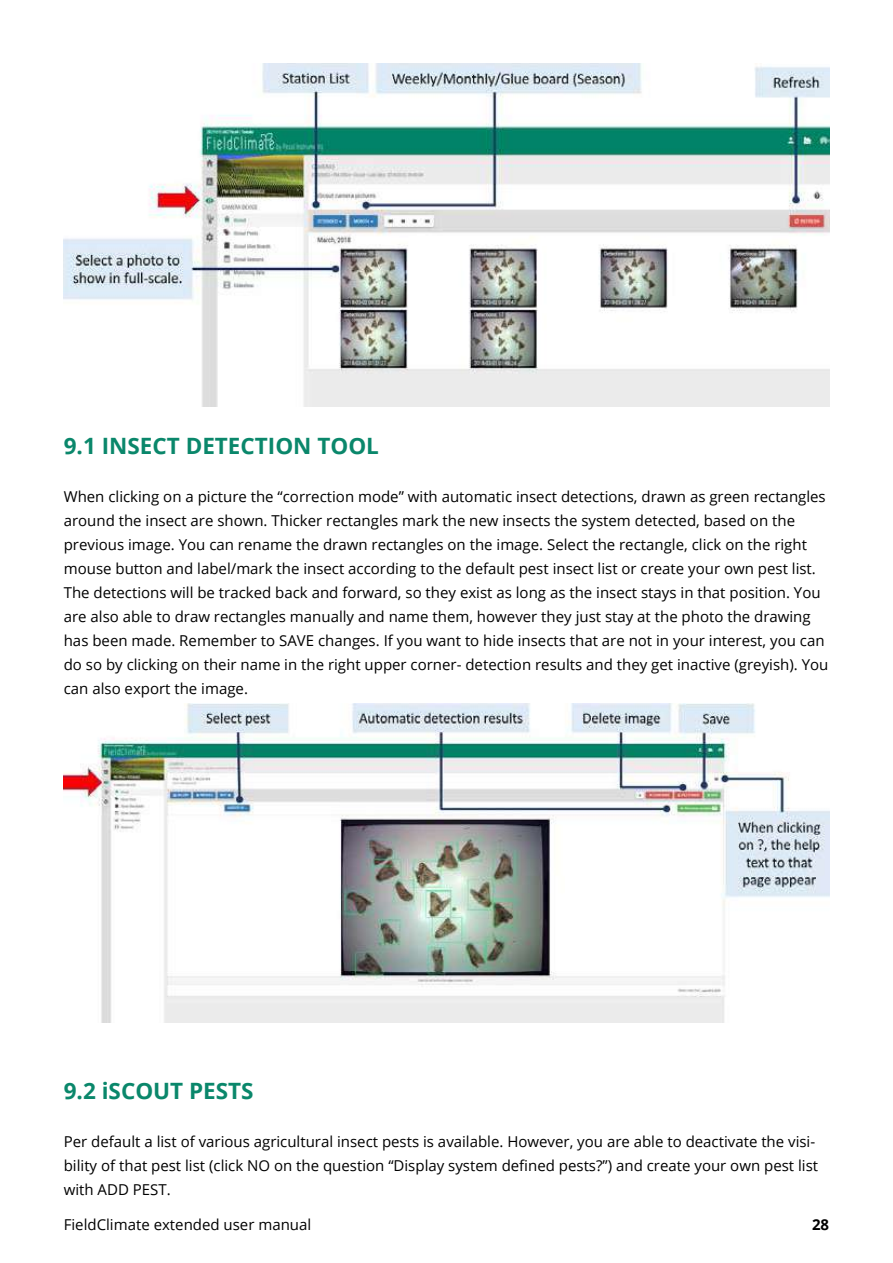
<style>
.page{position:relative;width:893px;height:1263px;background:#fff}
.page>*{position:absolute;margin:0;border:0;box-sizing:border-box;transform-origin:0 0}
.t1{font:700 22.5px "Open Sans";color:#0a876b}
.t2{font:15px/24px "Open Sans";color:#000}
.t3{font:700 15px "Open Sans";color:#000}
</style>
<div class="page">
<img style="left:64px;top:64px;width:765px;height:343px">
<img style="left:64px;top:704px;width:765px;height:319px">
<h1 class="t1" style="left:64px;top:430px;width:317px">9.1 INSECT DETECTION TOOL</h1>
<p class="t2" style="left:64px;top:484px;width:766px">When clicking on a picture the “correction mode” with automatic insect detections, drawn as green rectangles around the insect are shown. Thicker rectangles mark the new insects the system detected, based on the previous image. You can rename the drawn rectangles on the image. Select the rectangle, click on the right mouse button and label/mark the insect according to the default pest insect list or create your own pest list.<br>The detections will be tracked back and forward, so they exist as long as the insect stays in that position. You are also able to draw rectangles manually and name them, however they just stay at the photo the drawing has been made. Remember to SAVE changes. If you want to hide insects that are not in your interest, you can do so by clicking on their name in the right upper corner- detection results and they get inactive (greyish). You can also export the image.</p>
<h1 class="t1" style="left:64px;top:1075px;width:191px">9.2 iSCOUT PESTS</h1>
<p class="t2" style="left:64px;top:1129px;width:756px">Per default a list of various agricultural insect pests is available. However, you are able to deactivate the visi&shy;bility of that pest list (click NO on the question “Display system defined pests?”) and create your own pest list with ADD PEST.</p>
<p class="t2" style="left:64px;top:1212px;width:249px">FieldClimate extended user manual</p>
<p class="t3" style="left:812px;top:1214px;width:19px">28</p>
</div>
